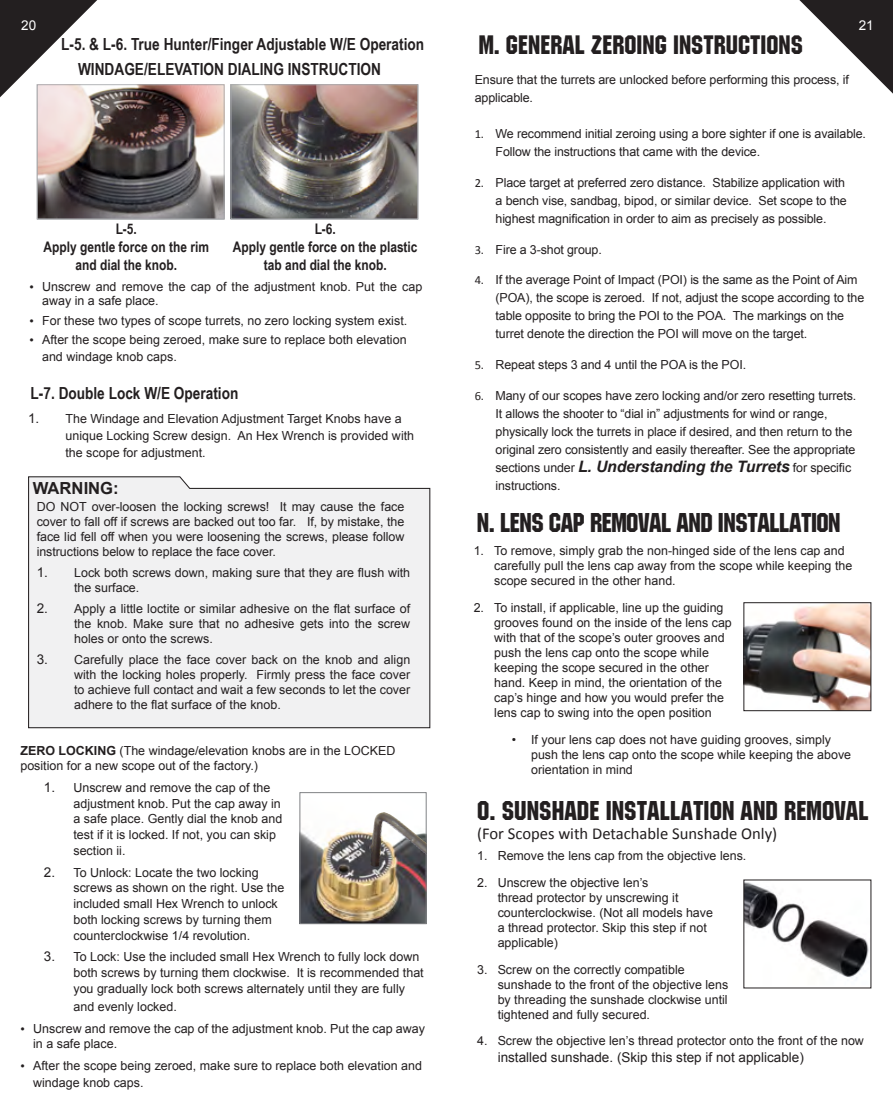
<style>
.page{position:relative;width:893px;height:1117px;background:#fff}
.page>*{position:absolute;margin:0;border:0;box-sizing:border-box;transform-origin:0 0}
.t1{font:27px "Machine IT Cby BT";color:#231f20}
.t2{font:27px "Machine IT Cby BT";letter-spacing:-.02em;color:#231f20}
.t3{font:26.55px "Machine IT Cby BT";color:#231f20}
.t4{font:700 16.65px "Arial Narrow";color:#231f20}
.t5{font:16.65px "Calibri";color:#231f20}
.t6{font:700 16.65px "Arial";color:#231f20}
.t7{font:italic 700 15.75px "Arial";letter-spacing:-.01em;color:#231f20}
.t8{font:700 14.62px/18px "Arial Narrow";color:#231f20;text-align:center}
.t9{font:13.5px "Arial";color:#231f20}
.t10{font:13.5px "Arial";color:#fff}
.t11{font:12.6px/13.5px "Arial";color:#231f20}
.t12{font:12.38px/14.8px "Arial";color:#231f20}
.s1{font-family:"Calibri"}
.s2{font-weight:400;font-style:normal;font-size:12.38px}
.s3{font-family:"Times New Roman"}
.s4{font-size:13.5px}
.s5{font-weight:700}
</style>
<div class="page">
<svg style="left:0;top:0;width:97px;height:120px"></svg>
<svg style="left:799px;top:0;width:94px;height:94px"></svg>
<img style="left:39px;top:86px;width:183px;height:131px">
<div style="left:37px;top:84px;width:187px;height:135px;border:1px solid #808285"></div>
<img style="left:233px;top:86px;width:183px;height:131px">
<div style="left:231px;top:84px;width:187px;height:135px;border:1px solid #808285"></div>
<div style="left:28px;top:476px;width:403px;height:252px;background:#f1f1f2"></div>
<img style="left:302px;top:829px;width:122px;height:92px">
<div style="left:300px;top:792px;width:126px;height:131px;border:1px solid #808285"></div>
<img style="left:370px;top:811px;width:56px;height:55px">
<img style="left:746px;top:604px;width:123px;height:104px">
<div style="left:744px;top:602px;width:127px;height:108px;border:1px solid #231f20"></div>
<img style="left:746px;top:882px;width:123px;height:97px">
<p class="t10" style="left:21px;top:16px;width:17px">20</p>
<p class="t10" style="left:859px;top:16px;width:17px">21</p>
<h3 class="t4" style="left:61px;top:31px;width:364px">L-5. &amp; L-6. True Hunter/Finger Adjustable W/E Operation</h3>
<h2 class="t3" style="left:479px;top:29px;width:326px">M. GENERAL ZEROING INSTRUCTIONS</h2>
<p class="t12" style="left:475px;top:71px;width:376px;line-height:18px">Ensure that the turrets are unlocked before performing this process, if applicable.</p>
<p class="t12" style="left:495px;top:125px;width:372px;line-height:18px;text-indent:-21px"><span class="s1">1.</span> We recommend initial zeroing using a bore sighter if one is available.<br>Follow the instructions that came with the device.</p>
<p class="t12" style="left:495px;top:173px;width:353px;line-height:18px;text-indent:-21px"><span class="s1">2.</span> Place target at preferred zero distance. Stabilize application with a bench vise, sandbag, bipod, or similar device. Set scope to the highest magnification in order to aim as precisely as possible.</p>
<p class="t12" style="left:475px;top:242px;width:129px"><span class="s1">3.</span> Fire a 3-shot group.</p>
<p class="t12" style="left:495px;top:271px;width:370px;line-height:18px;text-indent:-21px"><span class="s1">4.</span> If the average Point of Impact (POI) is the same as the Point of Aim (POA), the scope is zeroed. If not, adjust the scope according to the table opposite to bring the POI to the POA. The markings on the turret denote the direction the POI will move on the target.</p>
<p class="t12" style="left:475px;top:357px;width:273px"><span class="s1">5.</span> Repeat steps 3 and 4 until the POA is the POI.</p>
<p class="t12" style="left:495px;top:386px;width:362px;line-height:18px;text-indent:-21px"><span class="s1">6.</span> Many of our scopes have zero locking and/or zero resetting turrets.<br>It allows the shooter to “dial in” adjustments for wind or range, physically lock the turrets in place if desired, and then return to the original zero consistently and easily thereafter. See the appropriate</p>
<p class="t7" style="left:495px;top:456px;width:357px"><span class="s2">sections under</span> L. Understanding the Turrets <span class="s2">for specific</span></p>
<p class="t12" style="left:495px;top:478px;width:66px">instructions.</p>
<h1 class="t2" style="left:477px;top:506px;width:365px">N. LENS CAP REMOVAL AND INSTALLATION</h1>
<p class="t12" style="left:494px;top:543px;width:360px;text-indent:-21px">1. To remove, simply grab the non-hinged side of the lens cap and carefully pull the lens cap away from the scope while keeping the scope secured in the other hand.</p>
<p class="t12" style="left:494px;top:600px;width:239px;text-indent:-21px">2. To install, if applicable, line up the guiding grooves found on the inside of the lens cap with that of the scope’s outer grooves and push the lens cap onto the scope while keeping the scope secured in the other hand. Keep in mind, the orientation of the cap’s hinge and how you would prefer the lens cap to swing into the open position</p>
<p class="t12" style="left:531px;top:731px;width:322px;text-indent:-19px">• If your lens cap does not have guiding grooves, simply push the lens cap onto the scope while keeping the above orientation in mind</p>
<h1 class="t1" style="left:477px;top:793px;width:393px">O. SUNSHADE INSTALLATION AND REMOVAL</h1>
<h3 class="t5" style="left:477px;top:823px;width:302px">(For Scopes with Detachable Sunshade Only)</h3>
<p class="t12" style="left:477px;top:848px;width:271px">1. Remove the lens cap from the objective lens.</p>
<p class="t12" style="left:498px;top:875px;width:217px;text-indent:-21px">2. Unscrew the objective len’s<br>thread protector by unscrewing it counterclockwise. (Not all models have a thread protector. Skip this step if not applicable)</p>
<p class="t12" style="left:498px;top:961px;width:232px;text-indent:-21px">3. Screw on the correctly compatible sunshade to the front of the objective lens by threading the sunshade clockwise until tightened and fully secured.</p>
<p class="t12" style="left:477px;top:1033px;width:388px">4. Screw the objective len’s thread protector onto the front of the now</p>
<p class="t9" style="left:498px;top:1047px;width:308px">installed sunshade. (Skip this step if not applicable)</p>
<h3 class="t4" style="left:78px;top:56px;width:305px">WINDAGE/ELEVATION DIALING INSTRUCTION</h3>
<p class="t8" style="left:44px;top:219px;width:167px">L-5.<br>Apply gentle force on the rim and dial the knob.</p>
<p class="t8" style="left:233px;top:219px;width:186px">L-6.<br>Apply gentle force on the plastic tab and dial the knob.</p>
<p class="t11" style="left:42px;top:280px;width:382px;text-indent:-13px"><span class="s3">•</span> Unscrew and remove the cap of the adjustment knob. Put the cap away in a safe place.</p>
<p class="t11" style="left:29px;top:313px;width:379px"><span class="s3">•</span> For these two types of scope turrets, no zero locking system exist.</p>
<p class="t11" style="left:42px;top:331px;width:366px;line-height:16.9px;text-indent:-13px"><span class="s3">•</span> After the scope being zeroed, make sure to replace both elevation and windage knob caps.</p>
<h3 class="t4" style="left:31px;top:380px;width:209px">L-7. Double Lock W/E Operation</h3>
<p class="t12" style="left:66px;top:410px;width:350px;line-height:16.7px;text-indent:-37px"><span class="s4">1.</span> The Windage and Elevation Adjustment Target Knobs have a unique Locking Screw design. An Hex Wrench is provided with the scope for adjustment.</p>
<h3 class="t6" style="left:33px;top:477px;width:87px">WARNING:</h3>
<p class="t12" style="left:37px;top:499px;width:369px;text-align:justify">DO NOT over-loosen the locking screws! It may cause the face cover to fall off if screws are backed out too far. If, by mistake, the face lid fell off when you were loosening the screws, please follow instructions below to replace the face cover.</p>
<p class="t12" style="left:74px;top:565px;width:338px;text-indent:-37px"><span class="s4">1.</span> Lock both screws down, making sure that they are flush with the surface.</p>
<p class="t12" style="left:74px;top:601px;width:338px;text-align:justify;text-indent:-37px"><span class="s4">2.</span> Apply a little loctite or similar adhesive on the flat surface of the knob. Make sure that no adhesive gets into the screw holes or onto the screws.</p>
<p class="t12" style="left:74px;top:652px;width:338px;text-align:justify;text-indent:-37px"><span class="s4">3.</span> Carefully place the face cover back on the knob and align with the locking holes properly. Firmly press the face cover to achieve full contact and wait a few seconds to let the cover adhere to the flat surface of the knob.</p>
<p class="t12" style="left:20px;top:742px;width:377px;line-height:15.8px"><span class="s5">ZERO LOCKING</span> (The windage/elevation knobs are in the LOCKED position for a new scope out of the factory.)</p>
<p class="t12" style="left:73px;top:779px;width:210px;line-height:15.8px;text-indent:-29px"><span class="s4">1.</span> Unscrew and remove the cap of the adjustment knob. Put the cap away in a safe place. Gently dial the knob and test if it is locked. If not, you can skip section ii.</p>
<p class="t12" style="left:73px;top:864px;width:212px;line-height:15.8px;text-indent:-29px"><span class="s4">2.</span> To Unlock: Locate the two locking screws as shown on the right. Use the included small Hex Wrench to unlock both locking screws by turning them counterclockwise 1/4 revolution.</p>
<p class="t12" style="left:73px;top:949px;width:352px;line-height:15.8px;text-indent:-29px"><span class="s4">3.</span> To Lock: Use the included small Hex Wrench to fully lock down both screws by turning them clockwise. It is recommended that you gradually lock both screws alternately until they are fully</p>
<p class="t12" style="left:73px;top:999px;width:105px">and evenly locked.</p>
<p class="t11" style="left:33px;top:1020px;width:393px;line-height:15.8px;text-indent:-13px"><span class="s3">•</span> Unscrew and remove the cap of the adjustment knob. Put the cap away in a safe place.</p>
<p class="t11" style="left:33px;top:1057px;width:390px;line-height:16.2px;text-indent:-13px"><span class="s3">•</span> After the scope being zeroed, make sure to replace both elevation and windage knob caps.</p>
</div>
